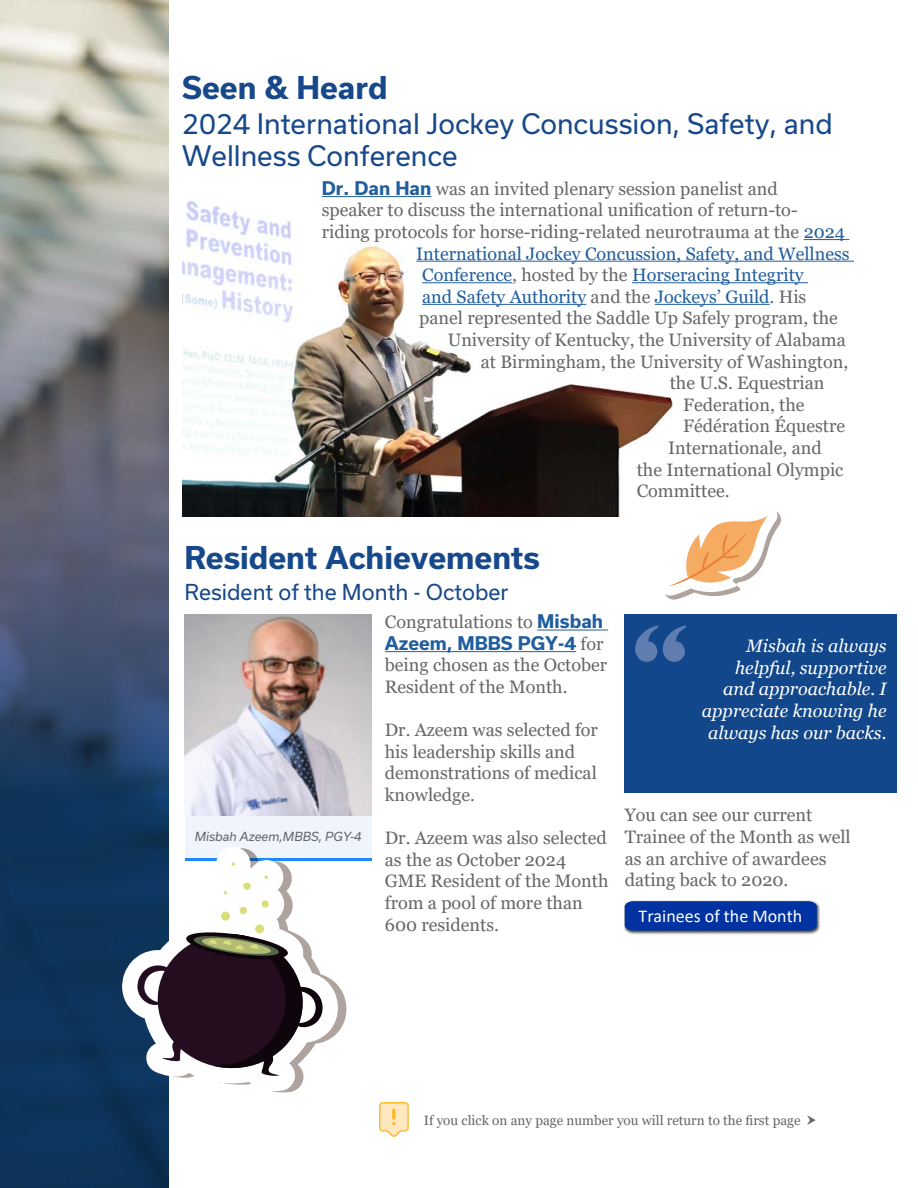
<style>
.page{position:relative;width:918px;height:1188px;background:#fff}
.page>*{position:absolute;margin:0;border:0;box-sizing:border-box;transform-origin:0 0}
.t1{font:700 126.15px "Perpetua Titling";color:#5f7daf}
.t2{font:700 30px "Usual";color:#17488a}
.t3{font:27px/32.4px "Usual";color:#17488a}
.t4{font:21px "Usual";color:#17488a}
.t5{font:18px/21.6px "Georgia";color:#66666b}
.t6{font:18px "Georgia";color:#215e9e}
.t7{font:italic 18px/21.6px "Georgia";color:#fff;text-align:right}
.t8{font:700 18px "Usual";color:#215e9e}
.t9{font:18px "Calibri";color:#fff}
.t10{font:13.5px "Georgia";color:#66666b}
.t11{font:italic 12px "Usual";color:#66666b}
.s1{font-family:"Usual";font-weight:700;color:#215e9e}
.s2{color:#215e9e}
.s3{color:#66666b}
.s4{font-family:"Georgia";font-weight:400;color:#66666b}
</style>
<div class="page">
<svg style="left:0;top:0;width:168px;height:1188px;background:#5a6a7b"></svg>
<img style="left:182px;top:196px;width:504px;height:320px">
<hr style="left:322px;top:196px;width:109px;height:1px;background:#215e9e">
<hr style="left:804px;top:239px;width:45px;height:1px;background:#215e9e">
<hr style="left:416px;top:261px;width:438px;height:1px;background:#215e9e">
<hr style="left:422px;top:282px;width:90px;height:1px;background:#215e9e">
<hr style="left:632px;top:282px;width:176px;height:1px;background:#215e9e">
<hr style="left:422px;top:304px;width:164px;height:1px;background:#215e9e">
<hr style="left:655px;top:304px;width:115px;height:1px;background:#215e9e">
<div style="left:625px;top:615px;width:272px;height:178px;background:#12478b"></div>
<hr style="left:537px;top:630px;width:71px;height:1px;background:#215e9e">
<hr style="left:385px;top:651px;width:191px;height:1px;background:#215e9e">
<div style="left:185px;top:815px;width:187px;height:43px;background:#eff4fd"></div>
<hr style="left:185px;top:858px;width:187px;height:2px;background:#1e8aff">
<img style="left:185px;top:615px;width:187px;height:200px">
<div style="left:624px;top:900px;width:197px;height:35px;background:#000;opacity:.75"></div>
<svg style="left:625px;top:901px;width:192px;height:30px;background:#0335a0"></svg>
<svg style="left:130px;top:860px;width:217px;height:233px"></svg>
<svg style="left:122px;top:846px;width:216px;height:245px"></svg>
<div style="left:221px;top:911px;width:9px;height:10px;background:#d9de7a;border-radius:4px"></div>
<div style="left:255px;top:924px;width:9px;height:10px;background:#d9de7a;border-radius:4px"></div>
<div style="left:239px;top:907px;width:8px;height:7px;background:#d9de7a;border-radius:50%"></div>
<div style="left:261px;top:900px;width:8px;height:8px;background:#d9de7a;border-radius:50%"></div>
<div style="left:243px;top:882px;width:8px;height:8px;background:#d9de7a;border-radius:50%"></div>
<svg style="left:224px;top:891px;width:3px;height:4px"></svg>
<svg style="left:231px;top:862px;width:4px;height:4px"></svg>
<svg style="left:264px;top:875px;width:4px;height:4px"></svg>
<svg style="left:137px;top:929px;width:186px;height:147px"></svg>
<svg style="left:660px;top:506px;width:121px;height:94px"></svg>
<svg style="left:379px;top:1102px;width:30px;height:35px"></svg>
<h2 class="t2" style="left:182px;top:70px;width:207px">Seen &amp; Heard</h2>
<h3 class="t3" style="left:182px;top:107px;width:652px">2024 International Jockey Concussion, Safety, and<br>Wellness Conference</h3>
<p class="t5" style="left:322px;top:178px;width:458px"><span class="s1">Dr. Dan Han</span> was an invited plenary session panelist and</p>
<p class="t5" style="left:322px;top:200px;width:478px">speaker to discuss the international unification of return-to-</p>
<p class="t5" style="left:322px;top:221px;width:525px">riding protocols for horse-riding-related neurotrauma at the <span class="s2">2024</span></p>
<p class="t6" style="left:416px;top:242px;width:435px">International Jockey Concussion, Safety, and Wellness</p>
<p class="t6" style="left:422px;top:264px;width:383px">Conference<span class="s3">, hosted by the</span> Horseracing Integrity</p>
<p class="t6" style="left:422px;top:286px;width:386px">and Safety Authority <span class="s3">and the</span> Jockeys’ Guild<span class="s3">. His</span></p>
<p class="t5" style="left:419px;top:308px;width:420px">panel represented the Saddle Up Safely program, the</p>
<p class="t5" style="left:448px;top:329px;width:400px">University of Kentucky, the University of Alabama</p>
<p class="t5" style="left:481px;top:351px;width:369px">at Birmingham, the University of Washington,</p>
<p class="t5" style="left:670px;top:373px;width:156px">the U.S. Equestrian</p>
<p class="t5" style="left:683px;top:394px;width:123px">Federation, the</p>
<p class="t5" style="left:683px;top:416px;width:164px">Fédération Équestre</p>
<p class="t5" style="left:668px;top:437px;width:155px">Internationale, and</p>
<p class="t5" style="left:637px;top:459px;width:208px">the International Olympic</p>
<p class="t5" style="left:637px;top:481px;width:94px">Committee.</p>
<h2 class="t2" style="left:184px;top:540px;width:357px">Resident Achievements</h2>
<p class="t4" style="left:184px;top:580px;width:326px">Resident of the Month - October</p>
<p class="t11" style="left:195px;top:830px;width:169px">Misbah Azeem,MBBS, PGY-4</p>
<p class="t5" style="left:385px;top:612px;width:220px">Congratulations to <span class="s1">Misbah</span></p>
<p class="t8" style="left:385px;top:633px;width:220px">Azeem, MBBS PGY-4 <span class="s4">for</span></p>
<p class="t5" style="left:385px;top:655px;width:224px">being chosen as the October<br>Resident of the Month.</p>
<p class="t5" style="left:385px;top:720px;width:215px">Dr. Azeem was selected for his leadership skills and demonstrations of medical knowledge.</p>
<p class="t5" style="left:385px;top:828px;width:225px">Dr. Azeem was also selected as the as October 2024<br>GME Resident of the Month from a pool of more than<br>600 residents.</p>
<h1 class="t1" style="left:632px;top:593px;width:59px">“</h1>
<p class="t7" style="left:702px;top:635px;width:186px">Misbah is always helpful, supportive and approachable. I appreciate knowing he always has our backs.</p>
<p class="t5" style="left:625px;top:805px;width:227px">You can see our current<br>Trainee of the Month as well as an archive of awardees dating back to 2020.</p>
<p class="t9" style="left:639px;top:904px;width:165px">Trainees of the Month</p>
<p class="t10" style="left:424px;top:1112px;width:378px">If you click on any page number you will return to the first page</p>
</div>
